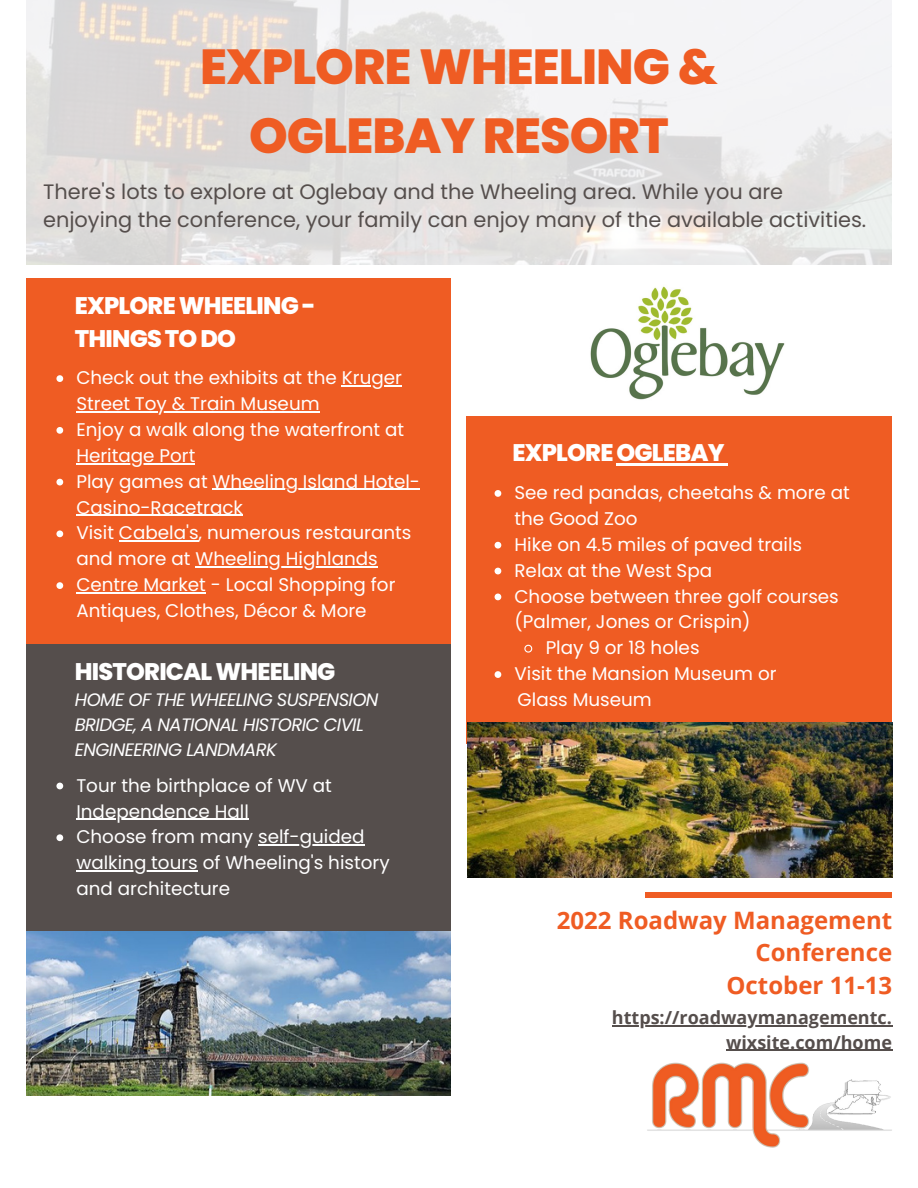
<style>
.page{position:relative;width:918px;height:1188px;background:#fff}
.page>*{position:absolute;margin:0;border:0;box-sizing:border-box;transform-origin:0 0}
.t1{font:800 49.2px/68.7px "Poppins";letter-spacing:-.02em;color:#ef5c23;text-align:center}
.t2{font:800 24px/32.8px "Poppins";letter-spacing:-.035em;color:#fff}
.t3{font:700 24px/32.7px "Open Sans";color:#ef5c23;text-align:right}
.t4{font:20.85px/28.2px "Poppins";color:#554e4c}
.t5{font:18.3px/25.8px "Poppins";color:#fff}
.t6{font:italic 18px/24.8px "Poppins";letter-spacing:-.035em;color:#fff}
.t7{font:700 18px/24.8px "Open Sans";color:#554e4c;text-align:right}
</style>
<div class="page">
<img style="left:26px;top:0;width:865px;height:264px">
<div style="left:26px;top:279px;width:424px;height:425px;background:#ef5c23"></div>
<svg style="left:56px;top:375px;width:7px;height:7px"></svg>
<hr style="left:342px;top:385px;width:60px;height:1px;background:#fff">
<hr style="left:76px;top:411px;width:244px;height:1px;background:#fff">
<svg style="left:56px;top:427px;width:7px;height:7px"></svg>
<hr style="left:76px;top:463px;width:119px;height:1px;background:#fff">
<svg style="left:56px;top:479px;width:7px;height:6px"></svg>
<hr style="left:213px;top:489px;width:207px;height:1px;background:#fff">
<hr style="left:76px;top:515px;width:167px;height:1px;background:#fff">
<svg style="left:56px;top:530px;width:7px;height:7px"></svg>
<hr style="left:119px;top:541px;width:80px;height:1px;background:#fff">
<hr style="left:195px;top:566px;width:183px;height:2px;background:#fff">
<svg style="left:56px;top:582px;width:7px;height:7px"></svg>
<hr style="left:76px;top:592px;width:130px;height:1px;background:#fff">
<div style="left:26px;top:644px;width:424px;height:338px;background:#554e4c"></div>
<svg style="left:56px;top:783px;width:7px;height:6px"></svg>
<hr style="left:76px;top:819px;width:173px;height:1px;background:#fff">
<svg style="left:56px;top:834px;width:7px;height:7px"></svg>
<hr style="left:258px;top:845px;width:107px;height:1px;background:#fff">
<hr style="left:76px;top:870px;width:122px;height:2px;background:#fff">
<img style="left:26px;top:932px;width:424px;height:164px">
<img style="left:590px;top:286px;width:195px;height:114px">
<div style="left:467px;top:416px;width:425px;height:328px;background:#ef5c23"></div>
<hr style="left:616px;top:463px;width:108px;height:3px;background:#fff">
<svg style="left:724px;top:463px;width:4px;height:3px"></svg>
<svg style="left:495px;top:490px;width:6px;height:7px"></svg>
<svg style="left:495px;top:542px;width:6px;height:7px"></svg>
<svg style="left:495px;top:568px;width:6px;height:6px"></svg>
<svg style="left:495px;top:594px;width:6px;height:6px"></svg>
<svg style="left:524px;top:644px;width:9px;height:9px"></svg>
<svg style="left:495px;top:671px;width:6px;height:7px"></svg>
<img style="left:467px;top:722px;width:426px;height:156px">
<img style="left:647px;top:1062px;width:245px;height:86px">
<div style="left:646px;top:892px;width:246px;height:6px;background:#ef5c23"></div>
<hr style="left:612px;top:1025px;width:280px;height:1px;background:#554e4c">
<hr style="left:726px;top:1050px;width:166px;height:1px;background:#554e4c">
<h1 class="t1" style="left:200px;top:33px;width:519px">EXPLORE WHEELING &amp;<br>OGLEBAY RESORT</h1>
<p class="t4" style="left:43px;top:177px;width:825px">There's lots to explore at Oglebay and the Wheeling area. While you are enjoying the conference, your family can enjoy many of the available activities.</p>
<h2 class="t2" style="left:75px;top:289px;width:242px">EXPLORE WHEELING -<br>THINGS TO DO</h2>
<p class="t5" style="left:76px;top:365px;width:345px">Check out the exhibits at the Kruger<br>Street Toy &amp; Train Museum<br>Enjoy a walk along the waterfront at<br>Heritage Port<br>Play games at Wheeling Island Hotel-<br>Casino-Racetrack<br>Visit Cabela's, numerous restaurants and more at Wheeling Highlands<br>Centre Market - Local Shopping for<br>Antiques, Clothes, Décor &amp; More</p>
<h2 class="t2" style="left:75px;top:655px;width:262px">HISTORICAL WHEELING</h2>
<p class="t6" style="left:75px;top:687px;width:305px">HOME OF THE WHEELING SUSPENSION<br>BRIDGE, A NATIONAL HISTORIC CIVIL<br>ENGINEERING LANDMARK</p>
<p class="t5" style="left:76px;top:772px;width:315px">Tour the birthplace of WV at<br>Independence Hall<br>Choose from many self-guided walking tours of Wheeling's history and architecture</p>
<h2 class="t2" style="left:513px;top:436px;width:214px">EXPLORE OGLEBAY</h2>
<p class="t5" style="left:515px;top:480px;width:337px">See red pandas, cheetahs &amp; more at</p>
<p class="t5" style="left:515px;top:506px;width:125px">the Good Zoo</p>
<p class="t5" style="left:515px;top:531px;width:289px">Hike on 4.5 miles of paved trails</p>
<p class="t5" style="left:515px;top:557px;width:199px">Relax at the West Spa</p>
<p class="t5" style="left:515px;top:583px;width:326px">Choose between three golf courses</p>
<p class="t5" style="left:515px;top:609px;width:237px">(Palmer, Jones or Crispin)</p>
<p class="t5" style="left:546px;top:635px;width:155px">Play 9 or 18 holes</p>
<p class="t5" style="left:515px;top:661px;width:264px">Visit the Mansion Museum or</p>
<p class="t5" style="left:518px;top:687px;width:136px">Glass Museum</p>
<h2 class="t3" style="left:557px;top:903px;width:337px">2022 Roadway Management<br>Conference<br>October 11-13</h2>
<p class="t7" style="left:612px;top:1005px;width:282px">https://roadwaymanagementc. wixsite.com/home</p>
</div>
